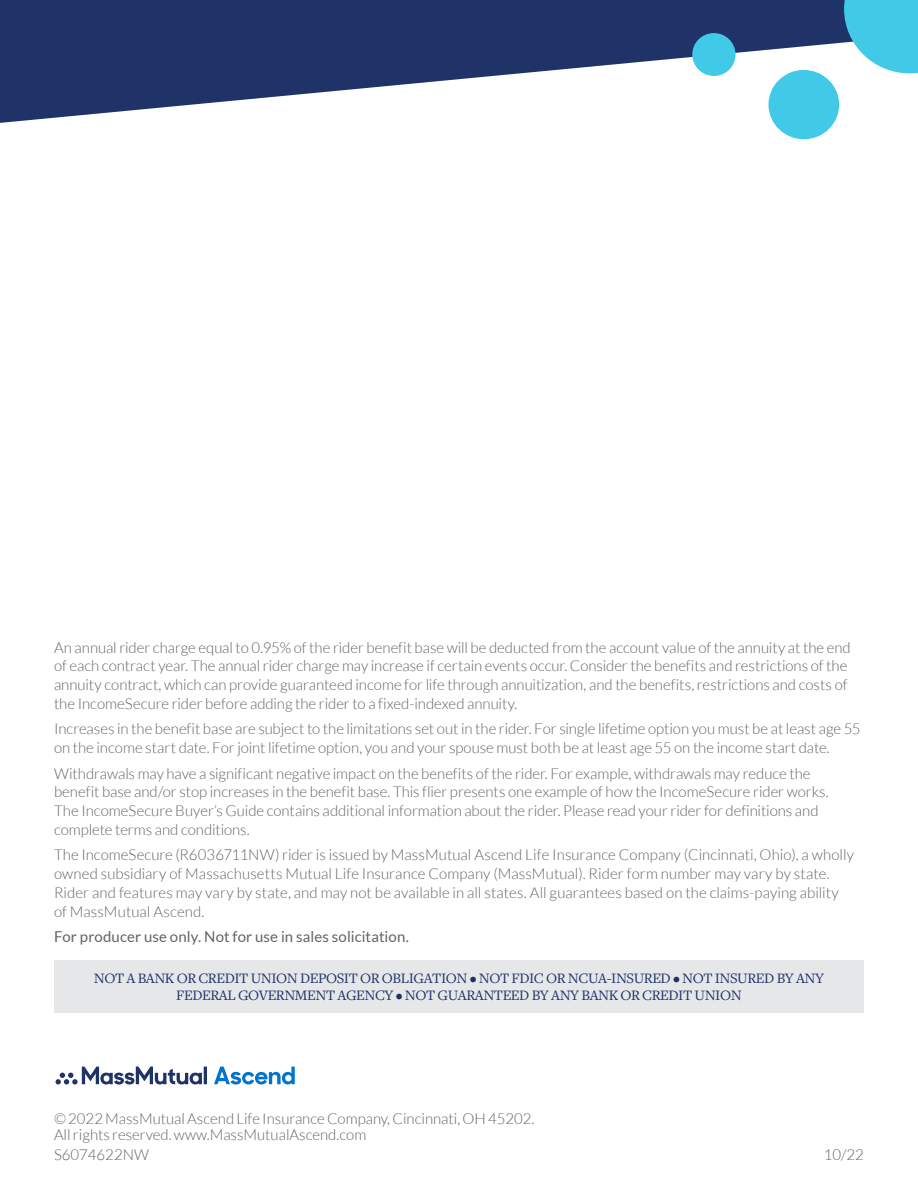
<style>
.page{position:relative;width:918px;height:1188px;background:#fff}
.page>*{position:absolute;margin:0;border:0;box-sizing:border-box;transform-origin:0 0}
.Disclosure_No_Indent{font:300 15px/18.8px "Lato";color:#636366}
.bank_box{font:15px/16.5px "Freight Text Pro";letter-spacing:-.03em;color:#1f3369;text-align:center}
.Copyright{font:300 15px/16.5px "Lato";color:#636366}
.Disclosure_No_Indent-2{font:15px "Lato";letter-spacing:.01em;color:#636366}
.Form_Number___RevDat{font:300 15px "Lato";color:#636366}
</style>
<div class="page">
<div style="left:54px;top:960px;width:810px;height:52px;background:#e6e7e9"></div>
<svg style="left:214px;top:1067px;width:81px;height:18px"></svg>
<hr style="left:204px;top:1067px;width:3px;height:17px;background:#1f3369">
<svg style="left:56px;top:1067px;width:146px;height:18px"></svg>
<svg style="left:0;top:0;width:692px;height:123px;fill:#1f3369"></svg>
<svg style="left:692px;top:0;width:226px;height:139px"></svg>
<p class="Disclosure_No_Indent" style="left:54px;top:638px;width:798px">An annual rider charge equal to 0.95% of the rider benefit base will be deducted from the account value of the annuity at the end of each contract year. The annual rider charge may increase if certain events occur. Consider the benefits and restrictions of the annuity contract, which can provide guaranteed income for life through annuitization, and the benefits, restrictions and costs of the IncomeSecure rider before adding the rider to a fixed-indexed annuity.</p>
<p class="Disclosure_No_Indent" style="left:54px;top:720px;width:808px">Increases in the benefit base are subject to the limitations set out in the rider. For single lifetime option you must be at least age 55 on the income start date. For joint lifetime option, you and your spouse must both be at least age 55 on the income start date.</p>
<p class="Disclosure_No_Indent" style="left:54px;top:764px;width:776px">Withdrawals may have a significant negative impact on the benefits of the rider. For example, withdrawals may reduce the benefit base and/or stop increases in the benefit base. This flier presents one example of how the IncomeSecure rider works.<br>The IncomeSecure Buyer’s Guide contains additional information about the rider. Please read your rider for definitions and complete terms and conditions.</p>
<p class="Disclosure_No_Indent" style="left:54px;top:846px;width:802px">The IncomeSecure (R6036711NW) rider is issued by MassMutual Ascend Life Insurance Company (Cincinnati, Ohio), a wholly owned subsidiary of Massachusetts Mutual Life Insurance Company (MassMutual). Rider form number may vary by state.<br>Rider and features may vary by state, and may not be available in all states. All guarantees based on the claims-paying ability of MassMutual Ascend.</p>
<p class="Disclosure_No_Indent-2" style="left:54px;top:928px;width:356px">For producer use only. Not for use in sales solicitation.</p>
<p class="bank_box" style="left:94px;top:970px;width:732px">NOT A BANK OR CREDIT UNION DEPOSIT OR OBLIGATION • NOT FDIC OR NCUA-INSURED • NOT INSURED BY ANY<br>FEDERAL GOVERNMENT AGENCY • NOT GUARANTEED BY ANY BANK OR CREDIT UNION</p>
<p class="Copyright" style="left:54px;top:1110px;width:482px">© 2022 MassMutual Ascend Life Insurance Company, Cincinnati, OH 45202.<br>All rights reserved. www.MassMutualAscend.com</p>
<p class="Form_Number___RevDat" style="left:54px;top:1146px;width:96px">S6074622NW</p>
<p class="Form_Number___RevDat" style="left:824px;top:1146px;width:42px">10/22</p>
</div>
